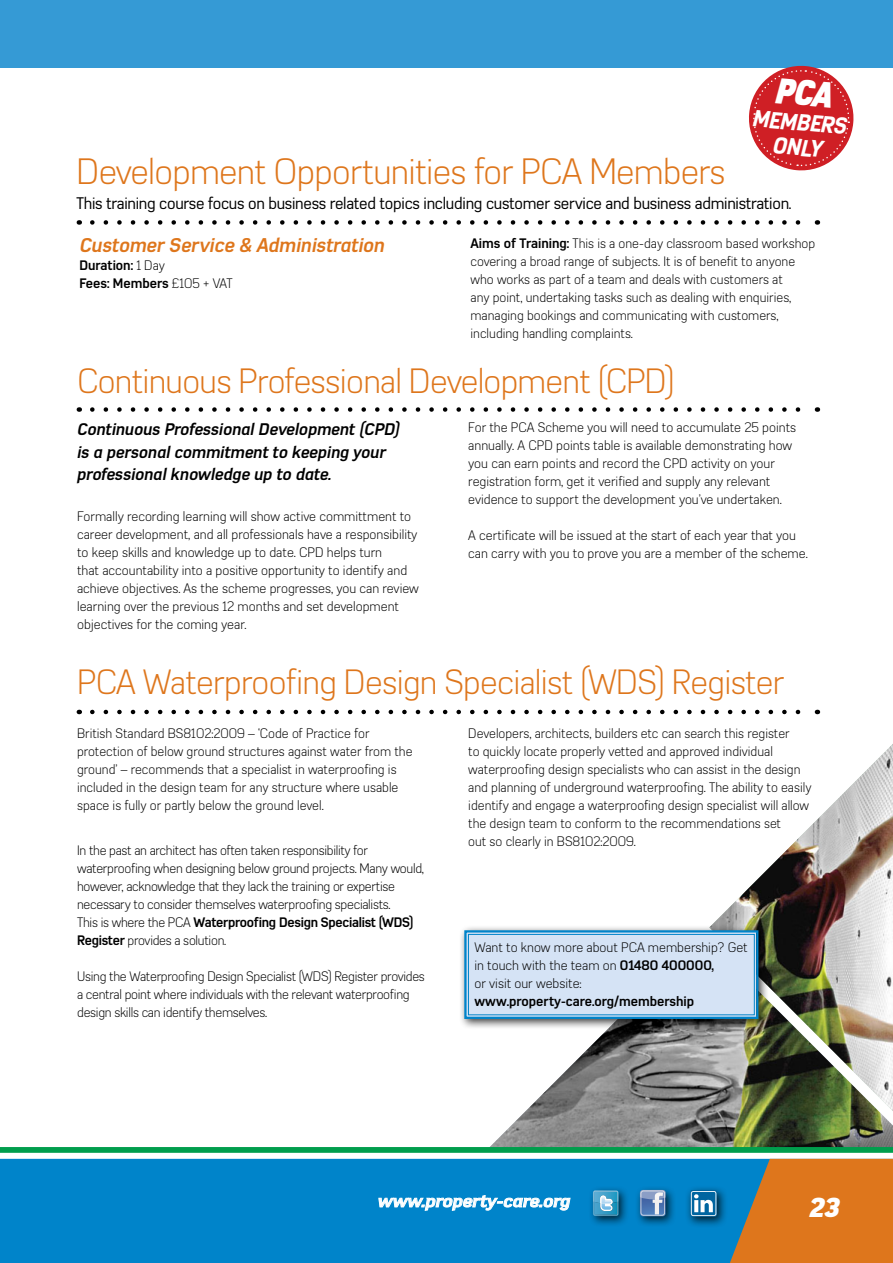
<style>
.page{position:relative;width:893px;height:1263px;background:#fff}
.page>*{position:absolute;margin:0;border:0;box-sizing:border-box;transform-origin:0 0}
.t1{font:300 36px "Azbuka";letter-spacing:-.02em;color:#de761c}
.t2{font:300 34.5px "Azbuka";letter-spacing:-.02em;color:#de761c}
.t3{font:italic 900 27px "Azbuka";color:#fff}
.t4{font:italic 800 22.95px/25px "Azbuka";color:#fff;text-align:center;scale:.92 1}
.t5{font:italic 700 19.5px "Azbuka";color:#de761c}
.t6{font:italic 700 16.5px/22.5px "Azbuka";color:#000}
.t7{font:16.5px "Azbuka";letter-spacing:-.015em;color:#000}
.t8{font:italic 700 16.5px "Azbuka";color:#fff;scale:1.12 1}
.t9{font:300 13.5px/18px "Azbuka";color:#000}
.t10{font:300 13.5px/18px "Azbuka";letter-spacing:-.02em;color:#000}
.t11{font:700 13.5px/18px "Azbuka";color:#000}
.s1{font-weight:300}
.s2{font-weight:700}
</style>
<div class="page">
<img style="left:490px;top:1030px;width:403px;height:117px">
<img style="left:709px;top:744px;width:184px;height:380px">
<div style="left:0;top:1154px;width:893px;height:109px;background:#0084ca"></div>
<div style="left:0;top:1147px;width:893px;height:6px;background:#009e4d"></div>
<svg style="left:378px;top:1195px;width:193px;height:16px"></svg>
<div style="left:635px;top:1185px;width:42px;height:42px;background:#000;opacity:.75"></div>
<svg style="left:640px;top:1190px;width:26px;height:26px"></svg>
<div style="left:641px;top:1191px;width:24px;height:24px;border:1px solid #f1f0f0;border-radius:3px"></div>
<div style="left:588px;top:1186px;width:42px;height:41px;background:#000;opacity:.75"></div>
<svg style="left:593px;top:1190px;width:26px;height:26px"></svg>
<div style="left:0;top:1153px;width:893px;height:6px;background:#fff"></div>
<div style="left:685px;top:1185px;width:43px;height:43px;background:#000;opacity:.75"></div>
<svg style="left:690px;top:1190px;width:27px;height:27px"></svg>
<svg style="left:694px;top:1194px;width:19px;height:18px"></svg>
<div style="left:691px;top:1191px;width:25px;height:25px;border:1px solid #fff;border-radius:2px"></div>
<div style="left:0;top:0;width:893px;height:67px;background:#359ad5"></div>
<svg style="left:92px;top:220px;width:709px;height:5px"></svg>
<svg style="left:92px;top:407px;width:709px;height:5px"></svg>
<svg style="left:92px;top:710px;width:709px;height:4px"></svg>
<div style="left:459px;top:925px;width:311px;height:105px;background:#000;opacity:.75"></div>
<svg style="left:463px;top:929px;width:297px;height:91px"></svg>
<div style="left:468px;top:934px;width:287px;height:81px;border:1px solid #0084ca"></div>
<svg style="left:722px;top:1159px;width:171px;height:104px"></svg>
<svg style="left:747px;top:65px;width:109px;height:106px"></svg>
<h3 class="t4" style="left:754px;top:105px;width:104px;rotate:5deg">MEMBERS<br>ONLY</h3>
<h1 class="t1" style="left:77px;top:150px;width:650px">Development Opportunities for PCA Members</h1>
<p class="t7" style="left:77px;top:193px;width:716px">This training course focus on business related topics including customer service and business administration.</p>
<h3 class="t5" style="left:79px;top:234px;width:307px">Customer Service &amp; Administration</h3>
<p class="t11" style="left:79px;top:257px;width:155px">Duration: <span class="s1">1 Day<br></span>Fees: Members <span class="s1">£105 + VAT</span></p>
<p class="t9" style="left:471px;top:234px;width:346px"><span class="s2">Aims of Training:</span> This is a one-day classroom based workshop covering a broad range of subjects. It is of benefit to anyone who works as part of a team and deals with customers at<br>any point, undertaking tasks such as dealing with enquiries, managing bookings and communicating with customers, including handling complaints.</p>
<h2 class="t2" style="left:77px;top:361px;width:599px">Continuous Professional Development (CPD)</h2>
<p class="t6" style="left:77px;top:418px;width:325px">Continuous Professional Development (CPD) is a personal commitment to keeping your professional knowledge up to date.</p>
<p class="t9" style="left:77px;top:507px;width:343px">Formally recording learning will show active committment to career development, and all professionals have a responsibility to keep skills and knowledge up to date. CPD helps turn<br>that accountability into a positive opportunity to identify and achieve objectives. As the scheme progresses, you can review learning over the previous 12 months and set development objectives for the coming year.</p>
<p class="t9" style="left:468px;top:419px;width:329px">For the PCA Scheme you will need to accumulate 25 points annually. A CPD points table is available demonstrating how you can earn points and record the CPD activity on your registration form, get it verified and supply any relevant evidence to support the development you’ve undertaken.</p>
<p class="t9" style="left:468px;top:527px;width:341px">A certificate will be issued at the start of each year that you can carry with you to prove you are a member of the scheme.</p>
<h2 class="t2" style="left:77px;top:661px;width:709px">PCA Waterproofing Design Specialist (WDS) Register</h2>
<p class="t9" style="left:77px;top:724px;width:337px">British Standard BS8102:2009 – ‘Code of Practice for protection of below ground structures against water from the ground’ – recommends that a specialist in waterproofing is included in the design team for any structure where usable space is fully or partly below the ground level.</p>
<p class="t10" style="left:77px;top:841px;width:348px">In the past an architect has often taken responsibility for waterproofing when designing below ground projects. Many would, however, acknowledge that they lack the training or expertise necessary to consider themselves waterproofing specialists.<br>This is where the PCA <span class="s2">Waterproofing Design Specialist (WDS)<br>Register</span> provides a solution.</p>
<p class="t10" style="left:77px;top:967px;width:349px">Using the Waterproofing Design Specialist (WDS) Register provides a central point where individuals with the relevant waterproofing design skills can identify themselves.</p>
<p class="t9" style="left:468px;top:724px;width:345px">Developers, architects, builders etc can search this register<br>to quickly locate properly vetted and approved individual waterproofing design specialists who can assist in the design and planning of underground waterproofing. The ability to easily identify and engage a waterproofing design specialist will allow the design team to conform to the recommendations set<br>out so clearly in BS8102:2009.</p>
<p class="t9" style="left:474px;top:938px;width:275px">Want to know more about PCA membership? Get in touch with the team on <span class="s2">01480 400000,<br></span>or visit our website:</p>
<p class="t11" style="left:474px;top:992px;width:221px">www.property-care.org/membership</p>
<p class="t8" style="left:378px;top:1191px;width:173px">www.property-care.org</p>
<h3 class="t3" style="left:808px;top:1189px;width:38px">23</h3>
</div>
